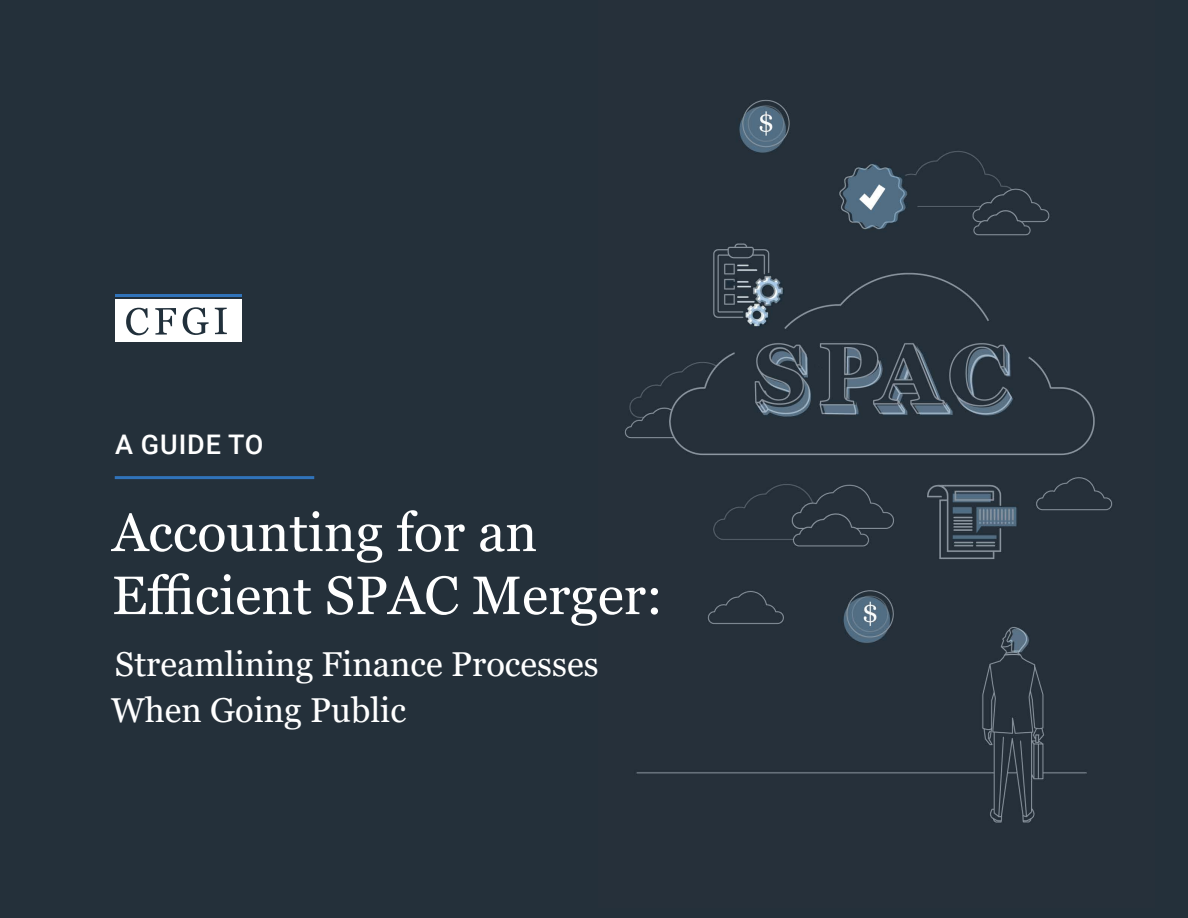
<style>
.page{position:relative;width:1188px;height:918px;background:#24303a}
.page>*{position:absolute;margin:0;border:0;box-sizing:border-box;transform-origin:0 0}
.t1{font:54px/63px "Georgia";color:#fff}
.t2{font:34.5px/46.5px "Georgia";color:#fff}
.t3{font:500 27px "Roboto";letter-spacing:.035em;color:#fff}
</style>
<div class="page">
<img style="left:624px;top:99px;width:489px;height:724px">
<hr style="left:115px;top:476px;width:199px;height:3px;background:#3073ba">
<div style="left:115px;top:299px;width:126px;height:43px;background:#fff"></div>
<hr style="left:115px;top:294px;width:126px;height:2px;background:#3073ba">
<svg style="left:126px;top:308px;width:23px;height:27px"></svg>
<svg style="left:155px;top:308px;width:21px;height:27px"></svg>
<svg style="left:183px;top:307px;width:26px;height:28px"></svg>
<svg style="left:215px;top:308px;width:12px;height:26px"></svg>
<p class="t3" style="left:115px;top:426px;width:150px">A GUIDE TO</p>
<h1 class="t1" style="left:112px;top:502px;width:553px">Accounting for an<br>Efficient SPAC Merger:</h1>
<p class="t2" style="left:111px;top:641px;width:489px">Streamlining Finance Processes<br>When Going Public</p>
</div>
